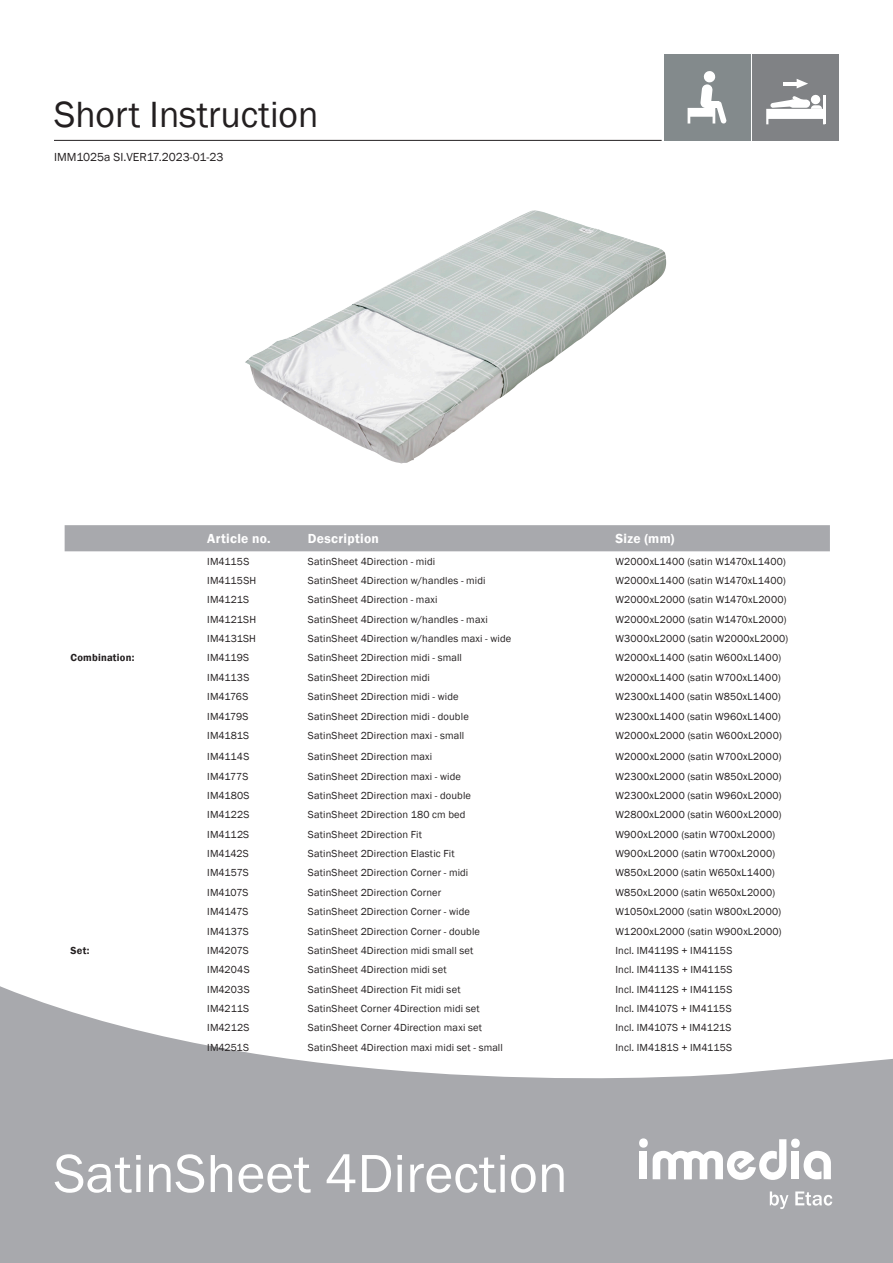
<style>
.page{position:relative;width:893px;height:1263px;background:#fff}
.page>*{position:absolute;margin:0;border:0;box-sizing:border-box;transform-origin:0 0}
.t1{font:55.5px "Franklin Gothic";color:#fff}
.t2{font:37.5px "Franklin Gothic";color:#231f20}
.t3{font:600 13.5px "Franklin Gothic";letter-spacing:.02em;color:#fff}
.t4{font:12px "Franklin Gothic";color:#231f20}
.t5{font:10.5px "Franklin Gothic";letter-spacing:.015em;color:#231f20}
.t6{font:10.5px "Franklin Gothic";letter-spacing:-.005em;color:#231f20}
.t7{font:600 10.5px "Franklin Gothic";letter-spacing:.02em;color:#231f20}
.t8{font:10.5px "Franklin Gothic";letter-spacing:-.01em;color:#231f20}
</style>
<div class="page">
<svg style="left:0;top:986px;width:893px;height:277px;fill:#a8a9ad"></svg>
<div style="left:752px;top:54px;width:87px;height:87px;background:#808285"></div>
<hr style="left:783px;top:82px;width:16px;height:4px;background:#fff">
<svg style="left:797px;top:79px;width:11px;height:9px"></svg>
<svg style="left:766px;top:96px;width:59px;height:28px"></svg>
<div style="left:664px;top:54px;width:86px;height:87px;background:#838a8c"></div>
<svg style="left:688px;top:71px;width:39px;height:53px"></svg>
<div style="left:65px;top:525px;width:765px;height:26px;background:#a8a9ad"></div>
<div style="left:791px;top:1138px;width:9px;height:10px;background:#fff;border-radius:50%"></div>
<div style="left:639px;top:1138px;width:9px;height:10px;background:#fff;border-radius:50%"></div>
<svg style="left:653px;top:1139px;width:133px;height:41px"></svg>
<div style="left:792px;top:1151px;width:7px;height:28px;background:#fff"></div>
<svg style="left:804px;top:1151px;width:27px;height:28px"></svg>
<div style="left:640px;top:1151px;width:7px;height:28px;background:#fff"></div>
<svg style="left:770px;top:1191px;width:18px;height:18px"></svg>
<svg style="left:795px;top:1191px;width:37px;height:14px"></svg>
<hr style="left:54px;top:140px;width:608px;height:1px;background:#231f20">
<img style="left:245px;top:210px;width:421px;height:253px">
<p class="t2" style="left:54px;top:91px;width:266px">Short Instruction</p>
<p class="t4" style="left:54px;top:150px;width:171px">IMM1025a SI.VER17.2023-01-23</p>
<p class="t3" style="left:207px;top:530px;width:65px">Article no.</p>
<p class="t3" style="left:308px;top:530px;width:73px">Description</p>
<p class="t3" style="left:615px;top:530px;width:61px">Size (mm)</p>
<p class="t5" style="left:207px;top:555px;width:44px">IM4115S</p>
<p class="t5" style="left:308px;top:555px;width:129px">SatinSheet 4Direction - midi</p>
<p class="t5" style="left:615px;top:555px;width:172px">W2000xL1400 (satin W1470xL1400)</p>
<p class="t5" style="left:207px;top:574px;width:51px">IM4115SH</p>
<p class="t5" style="left:308px;top:574px;width:179px">SatinSheet 4Direction w/handles - midi</p>
<p class="t5" style="left:615px;top:574px;width:172px">W2000xL1400 (satin W1470xL1400)</p>
<p class="t5" style="left:207px;top:593px;width:43px">IM4121S</p>
<p class="t5" style="left:308px;top:593px;width:131px">SatinSheet 4Direction - maxi</p>
<p class="t5" style="left:615px;top:593px;width:173px">W2000xL2000 (satin W1470xL2000)</p>
<p class="t5" style="left:207px;top:613px;width:50px">IM4121SH</p>
<p class="t5" style="left:308px;top:613px;width:181px">SatinSheet 4Direction w/handles - maxi</p>
<p class="t5" style="left:615px;top:613px;width:173px">W2000xL2000 (satin W1470xL2000)</p>
<p class="t5" style="left:207px;top:632px;width:50px">IM4131SH</p>
<p class="t5" style="left:308px;top:632px;width:205px">SatinSheet 4Direction w/handles maxi - wide</p>
<p class="t5" style="left:615px;top:632px;width:174px">W3000xL2000 (satin W2000xL2000)</p>
<p class="t7" style="left:71px;top:651px;width:65px">Combination:</p>
<p class="t5" style="left:207px;top:651px;width:44px">IM4119S</p>
<p class="t5" style="left:308px;top:651px;width:156px">SatinSheet 2Direction midi - small</p>
<p class="t5" style="left:615px;top:651px;width:167px">W2000xL1400 (satin W600xL1400)</p>
<p class="t5" style="left:207px;top:671px;width:44px">IM4113S</p>
<p class="t5" style="left:308px;top:671px;width:124px">SatinSheet 2Direction midi</p>
<p class="t5" style="left:615px;top:671px;width:167px">W2000xL1400 (satin W700xL1400)</p>
<p class="t8" style="left:207px;top:690px;width:43px">IM4176S</p>
<p class="t5" style="left:308px;top:690px;width:152px">SatinSheet 2Direction midi - wide</p>
<p class="t5" style="left:615px;top:690px;width:167px">W2300xL1400 (satin W850xL1400)</p>
<p class="t6" style="left:207px;top:709px;width:43px">IM4179S</p>
<p class="t5" style="left:308px;top:709px;width:162px">SatinSheet 2Direction midi - double</p>
<p class="t5" style="left:615px;top:709px;width:167px">W2300xL1400 (satin W960xL1400)</p>
<p class="t5" style="left:207px;top:729px;width:43px">IM4181S</p>
<p class="t5" style="left:308px;top:729px;width:158px">SatinSheet 2Direction maxi - small</p>
<p class="t5" style="left:615px;top:729px;width:168px">W2000xL2000 (satin W600xL2000)</p>
<p class="t5" style="left:207px;top:750px;width:44px">IM4114S</p>
<p class="t5" style="left:308px;top:750px;width:126px">SatinSheet 2Direction maxi</p>
<p class="t5" style="left:615px;top:750px;width:167px">W2000xL2000 (satin W700xL2000)</p>
<p class="t6" style="left:207px;top:770px;width:43px">IM4177S</p>
<p class="t5" style="left:308px;top:770px;width:155px">SatinSheet 2Direction maxi - wide</p>
<p class="t5" style="left:615px;top:770px;width:168px">W2300xL2000 (satin W850xL2000)</p>
<p class="t5" style="left:207px;top:789px;width:44px">IM4180S</p>
<p class="t5" style="left:308px;top:789px;width:165px">SatinSheet 2Direction maxi - double</p>
<p class="t5" style="left:615px;top:789px;width:168px">W2300xL2000 (satin W960xL2000)</p>
<p class="t5" style="left:207px;top:808px;width:44px">IM4122S</p>
<p class="t5" style="left:308px;top:808px;width:159px">SatinSheet 2Direction 180 cm bed</p>
<p class="t5" style="left:615px;top:808px;width:168px">W2800xL2000 (satin W600xL2000)</p>
<p class="t5" style="left:207px;top:828px;width:44px">IM4112S</p>
<p class="t5" style="left:308px;top:828px;width:116px">SatinSheet 2Direction Fit</p>
<p class="t5" style="left:615px;top:828px;width:161px">W900xL2000 (satin W700xL2000)</p>
<p class="t5" style="left:207px;top:847px;width:43px">IM4142S</p>
<p class="t5" style="left:308px;top:847px;width:148px">SatinSheet 2Direction Elastic Fit</p>
<p class="t5" style="left:615px;top:847px;width:161px">W900xL2000 (satin W700xL2000)</p>
<p class="t5" style="left:207px;top:866px;width:43px">IM4157S</p>
<p class="t5" style="left:308px;top:866px;width:162px">SatinSheet 2Direction Corner - midi</p>
<p class="t5" style="left:615px;top:866px;width:161px">W850xL2000 (satin W650xL1400)</p>
<p class="t6" style="left:207px;top:886px;width:43px">IM4107S</p>
<p class="t5" style="left:308px;top:886px;width:135px">SatinSheet 2Direction Corner</p>
<p class="t5" style="left:615px;top:886px;width:161px">W850xL2000 (satin W650xL2000)</p>
<p class="t5" style="left:207px;top:905px;width:43px">IM4147S</p>
<p class="t5" style="left:308px;top:905px;width:164px">SatinSheet 2Direction Corner - wide</p>
<p class="t5" style="left:615px;top:905px;width:167px">W1050xL2000 (satin W800xL2000)</p>
<p class="t5" style="left:207px;top:924px;width:43px">IM4137S</p>
<p class="t5" style="left:308px;top:924px;width:174px">SatinSheet 2Direction Corner - double</p>
<p class="t5" style="left:615px;top:924px;width:168px">W1200xL2000 (satin W900xL2000)</p>
<p class="t7" style="left:71px;top:944px;width:20px">Set:</p>
<p class="t5" style="left:207px;top:944px;width:43px">IM4207S</p>
<p class="t5" style="left:308px;top:944px;width:167px">SatinSheet 4Direction midi small set</p>
<p class="t5" style="left:615px;top:944px;width:118px">Incl. IM4119S + IM4115S</p>
<p class="t5" style="left:207px;top:963px;width:44px">IM4204S</p>
<p class="t5" style="left:308px;top:963px;width:140px">SatinSheet 4Direction midi set</p>
<p class="t5" style="left:615px;top:963px;width:119px">Incl. IM4113S + IM4115S</p>
<p class="t5" style="left:207px;top:982px;width:44px">IM4203S</p>
<p class="t5" style="left:308px;top:982px;width:154px">SatinSheet 4Direction Fit midi set</p>
<p class="t5" style="left:615px;top:982px;width:118px">Incl. IM4112S + IM4115S</p>
<p class="t5" style="left:207px;top:1002px;width:43px">IM4211S</p>
<p class="t5" style="left:308px;top:1002px;width:173px">SatinSheet Corner 4Direction midi set</p>
<p class="t5" style="left:615px;top:1002px;width:118px">Incl. IM4107S + IM4115S</p>
<p class="t5" style="left:207px;top:1021px;width:44px">IM4212S</p>
<p class="t5" style="left:308px;top:1021px;width:176px">SatinSheet Corner 4Direction maxi set</p>
<p class="t5" style="left:615px;top:1021px;width:117px">Incl. IM4107S + IM4121S</p>
<p class="t5" style="left:207px;top:1041px;width:43px">IM4251S</p>
<p class="t5" style="left:308px;top:1041px;width:196px">SatinSheet 4Direction maxi midi set - small</p>
<p class="t5" style="left:615px;top:1041px;width:118px">Incl. IM4181S + IM4115S</p>
<p class="t1" style="left:54px;top:1139px;width:515px">SatinSheet 4Direction</p>
</div>
